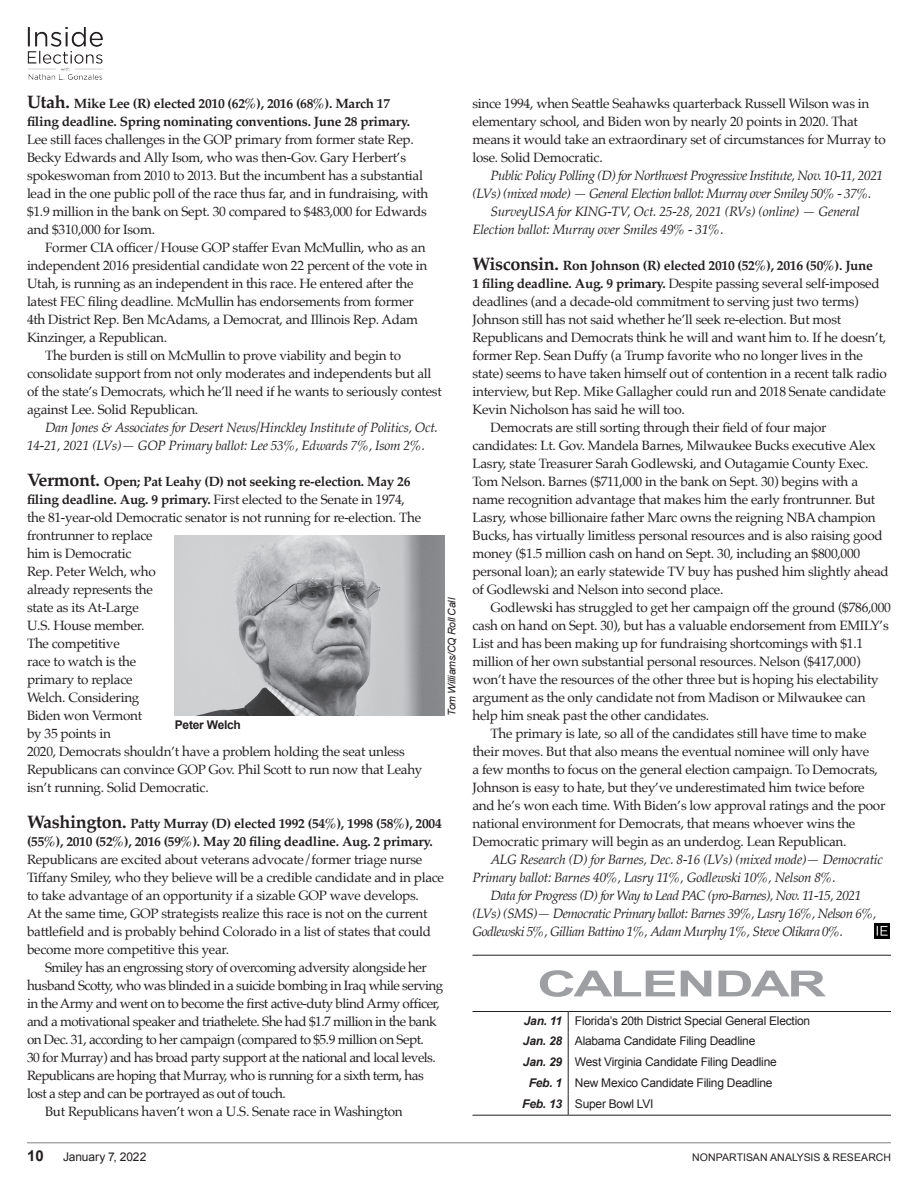
<style>
.page{position:relative;width:918px;height:1188px;background:#fff}
.page>*{position:absolute;margin:0;border:0;box-sizing:border-box;transform-origin:0 0}
.t1{font:700 36px "Arial";letter-spacing:-.05em;color:#9d9fa2;scale:1.5 1}
.t2{font:700 15px "Arial";color:#231f20}
.Body{font:13.5px/18px "Palatino";letter-spacing:-.02em;color:#231f20}
.Senate_Body{font:13.5px/18px "Palatino";letter-spacing:-.02em;color:#231f20}
.Body-2{font:italic 13.5px/18px "Palatino";letter-spacing:-.035em;color:#231f20}
.Body-3{font:13.5px/18px "Palatino";letter-spacing:-.04em;color:#231f20}
.t3{font:12px "Arial";letter-spacing:-.02em;color:#231f20}
.Caption_Thumb{font:700 12px "Arial";letter-spacing:-.02em;color:#231f20}
.t4{font:10.5px "Arial";color:#231f20}
.Chart_Note{font:italic 10.5px "Arial";letter-spacing:-.02em;color:#231f20}
.s1{font-weight:700;font-size:18px}
.s2{font-weight:700}
.s3{font-weight:700;font-style:italic}
</style>
<div class="page">
<hr style="left:27px;top:1143px;width:864px;height:1px;background:#808285">
<img style="left:27px;top:27px;width:76px;height:53px">
<img style="left:874px;top:924px;width:16px;height:15px">
<svg style="left:568px;top:1012px;width:1px;height:103px"></svg>
<hr style="left:472px;top:1115px;width:96px;height:1px;background:#231f20">
<hr style="left:568px;top:1115px;width:323px;height:1px;background:#231f20">
<hr style="left:472px;top:1011px;width:96px;height:1px;background:#231f20">
<hr style="left:568px;top:1011px;width:323px;height:1px;background:#231f20">
<hr style="left:472px;top:955px;width:419px;height:1px;background:#231f20">
<img style="left:175px;top:535px;width:270px;height:180px">
<p class="Senate_Body" style="left:27px;top:94px;width:403px"><span class="s1">Utah.</span> <span class="s2">Mike Lee (R) elected 2010 (62%), 2016 (68%). March 17<br>filing deadline. Spring nominating conventions. June 28 primary.<br></span>Lee still faces challenges in the GOP primary from former state Rep.<br>Becky Edwards and Ally Isom, who was then-Gov. Gary Herbert’s spokeswoman from 2010 to 2013. But the incumbent has a substantial lead in the one public poll of the race thus far, and in fundraising, with $1.9 million in the bank on Sept. 30 compared to $483,000 for Edwards and $310,000 for Isom.</p>
<p class="Body" style="left:27px;top:238px;width:402px;text-indent:18px">Former CIA officer/House GOP staffer Evan McMullin, who as an independent 2016 presidential candidate won 22 percent of the vote in Utah, is running as an independent in this race. He entered after the latest FEC filing deadline. McMullin has endorsements from former 4th District Rep. Ben McAdams, a Democrat, and Illinois Rep. Adam Kinzinger, a Republican.</p>
<p class="Body" style="left:27px;top:346px;width:416px;text-indent:18px">The burden is still on McMullin to prove viability and begin to consolidate support from not only moderates and independents but all of the state’s Democrats, which he’ll need if he wants to seriously contest against Lee. Solid Republican.</p>
<p class="Body-2" style="left:27px;top:418px;width:412px;text-indent:18px">Dan Jones &amp; Associates for Desert News/Hinckley Institute of Politics, Oct.<br>14-21, 2021 (LVs)— GOP Primary ballot: Lee 53%, Edwards 7%, Isom 2%.</p>
<p class="Senate_Body" style="left:27px;top:472px;width:397px"><span class="s1">Vermont.</span> <span class="s2">Open; Pat Leahy (D) not seeking re-election. May 26 filing deadline. Aug. 9 primary.</span> First elected to the Senate in 1974, the 81-year-old Democratic senator is not running for re-election. The frontrunner to replace<br>him is Democratic<br>Rep. Peter Welch, who<br>already represents the<br>state as its At-Large<br>U.S. House member.<br>The competitive<br>race to watch is the<br>primary to replace<br>Welch. Considering<br>Biden won Vermont<br>by 35 points in<br>2020, Democrats shouldn’t have a problem holding the seat unless Republicans can convince GOP Gov. Phil Scott to run now that Leahy isn’t running. Solid Democratic.</p>
<p class="Senate_Body" style="left:27px;top:814px;width:419px"><span class="s1">Washington.</span> <span class="s2">Patty Murray (D) elected 1992 (54%), 1998 (58%), 2004 (55%), 2010 (52%), 2016 (59%). May 20 filing deadline. Aug. 2 primary.<br></span>Republicans are excited about veterans advocate/former triage nurse Tiffany Smiley, who they believe will be a credible candidate and in place to take advantage of an opportunity if a sizable GOP wave develops.<br>At the same time, GOP strategists realize this race is not on the current battlefield and is probably behind Colorado in a list of states that could become more competitive this year.</p>
<p class="Body-3" style="left:27px;top:958px;width:418px;text-indent:18px">Smiley has an engrossing story of overcoming adversity alongside her husband Scotty, who was blinded in a suicide bombing in Iraq while serving in the Army and went on to become the first active-duty blind Army officer, and a motivational speaker and triathelete. She had $1.7 million in the bank on Dec. 31, according to her campaign (compared to $5.9 million on Sept.<br>30 for Murray) and has broad party support at the national and local levels.<br>Republicans are hoping that Murray, who is running for a sixth term, has lost a step and can be portrayed as out of touch.</p>
<p class="Body" style="left:45px;top:1102px;width:359px">But Republicans haven’t won a U.S. Senate race in Washington</p>
<p class="Chart_Note" style="left:445px;top:716px;width:119px;rotate:-90deg">Tom Williams/CQ Roll Call</p>
<p class="Caption_Thumb" style="left:175px;top:717px;width:68px">Peter Welch</p>
<p class="Body" style="left:472px;top:94px;width:415px">since 1994, when Seattle Seahawks quarterback Russell Wilson was in elementary school, and Biden won by nearly 20 points in 2020. That means it would take an extraordinary set of circumstances for Murray to lose. Solid Democratic.</p>
<p class="Body-2" style="left:472px;top:166px;width:412px;text-indent:18px">Public Policy Polling (D) for Northwest Progressive Institute, Nov. 10-11, 2021 (LVs) (mixed mode) — General Election ballot: Murray over Smiley 50% - 37%.</p>
<p class="Body-2" style="left:472px;top:202px;width:389px;text-indent:18px">SurveyUSA for KING-TV, Oct. 25-28, 2021 (RVs) (online) — General<br>Election ballot: Murray over Smiles 49% - 31%.</p>
<p class="Senate_Body" style="left:472px;top:256px;width:416px"><span class="s1">Wisconsin.</span> <span class="s2">Ron Johnson (R) elected 2010 (52%), 2016 (50%). June<br>1 filing deadline. Aug. 9 primary.</span> Despite passing several self-imposed deadlines (and a decade-old commitment to serving just two terms)<br>Johnson still has not said whether he’ll seek re-election. But most Republicans and Democrats think he will and want him to. If he doesn’t, former Rep. Sean Duffy (a Trump favorite who no longer lives in the state) seems to have taken himself out of contention in a recent talk radio interview, but Rep. Mike Gallagher could run and 2018 Senate candidate Kevin Nicholson has said he will too.</p>
<p class="Body" style="left:472px;top:418px;width:418px;text-indent:18px">Democrats are still sorting through their field of four major candidates: Lt. Gov. Mandela Barnes, Milwaukee Bucks executive Alex Lasry, state Treasurer Sarah Godlewski, and Outagamie County Exec.<br>Tom Nelson. Barnes ($711,000 in the bank on Sept. 30) begins with a name recognition advantage that makes him the early frontrunner. But Lasry, whose billionaire father Marc owns the reigning NBA champion Bucks, has virtually limitless personal resources and is also raising good money ($1.5 million cash on hand on Sept. 30, including an $800,000 personal loan); an early statewide TV buy has pushed him slightly ahead of Godlewski and Nelson into second place.</p>
<p class="Body" style="left:472px;top:598px;width:420px;text-indent:18px">Godlewski has struggled to get her campaign off the ground ($786,000 cash on hand on Sept. 30), but has a valuable endorsement from EMILY’s List and has been making up for fundraising shortcomings with $1.1 million of her own substantial personal resources. Nelson ($417,000) won’t have the resources of the other three but is hoping his electability argument as the only candidate not from Madison or Milwaukee can help him sneak past the other candidates.</p>
<p class="Body" style="left:472px;top:724px;width:414px;text-indent:18px">The primary is late, so all of the candidates still have time to make their moves. But that also means the eventual nominee will only have<br>a few months to focus on the general election campaign. To Democrats, Johnson is easy to hate, but they’ve underestimated him twice before and he’s won each time. With Biden’s low approval ratings and the poor national environment for Democrats, that means whoever wins the Democratic primary will begin as an underdog. Lean Republican.</p>
<p class="Body-2" style="left:472px;top:850px;width:412px;text-indent:18px">ALG Research (D) for Barnes, Dec. 8-16 (LVs) (mixed mode)— Democratic<br>Primary ballot: Barnes 40%, Lasry 11%, Godlewski 10%, Nelson 8%.</p>
<p class="Body-2" style="left:472px;top:886px;width:406px;text-indent:18px">Data for Progress (D) for Way to Lead PAC (pro-Barnes), Nov. 11-15, 2021 (LVs) (SMS)— Democratic Primary ballot: Barnes 39%, Lasry 16%, Nelson 6%,<br>Godlewski 5%, Gillian Battino 1%, Adam Murphy 1%, Steve Olikara 0%.</p>
<p class="t1" style="left:537px;top:960px;width:194px">CALENDAR</p>
<p class="t3" style="left:524px;top:1013px;width:288px"><span class="s3">Jan. 11</span> Florida’s 20th District Special General Election</p>
<p class="t3" style="left:523px;top:1033px;width:234px"><span class="s3">Jan. 28</span> Alabama Candidate Filing Deadline</p>
<p class="t3" style="left:523px;top:1054px;width:255px"><span class="s3">Jan. 29</span> West Virginia Candidate Filing Deadline</p>
<p class="t3" style="left:529px;top:1075px;width:245px"><span class="s3">Feb. 1</span> New Mexico Candidate Filing Deadline</p>
<p class="t3" style="left:522px;top:1096px;width:133px"><span class="s3">Feb. 13</span> Super Bowl LVI</p>
<p class="t2" style="left:27px;top:1146px;width:18px">10</p>
<p class="t3" style="left:63px;top:1149px;width:85px">January 7, 2022</p>
<p class="t4" style="left:692px;top:1150px;width:200px">NONPARTISAN ANALYSIS &amp; RESEARCH</p>
</div>
